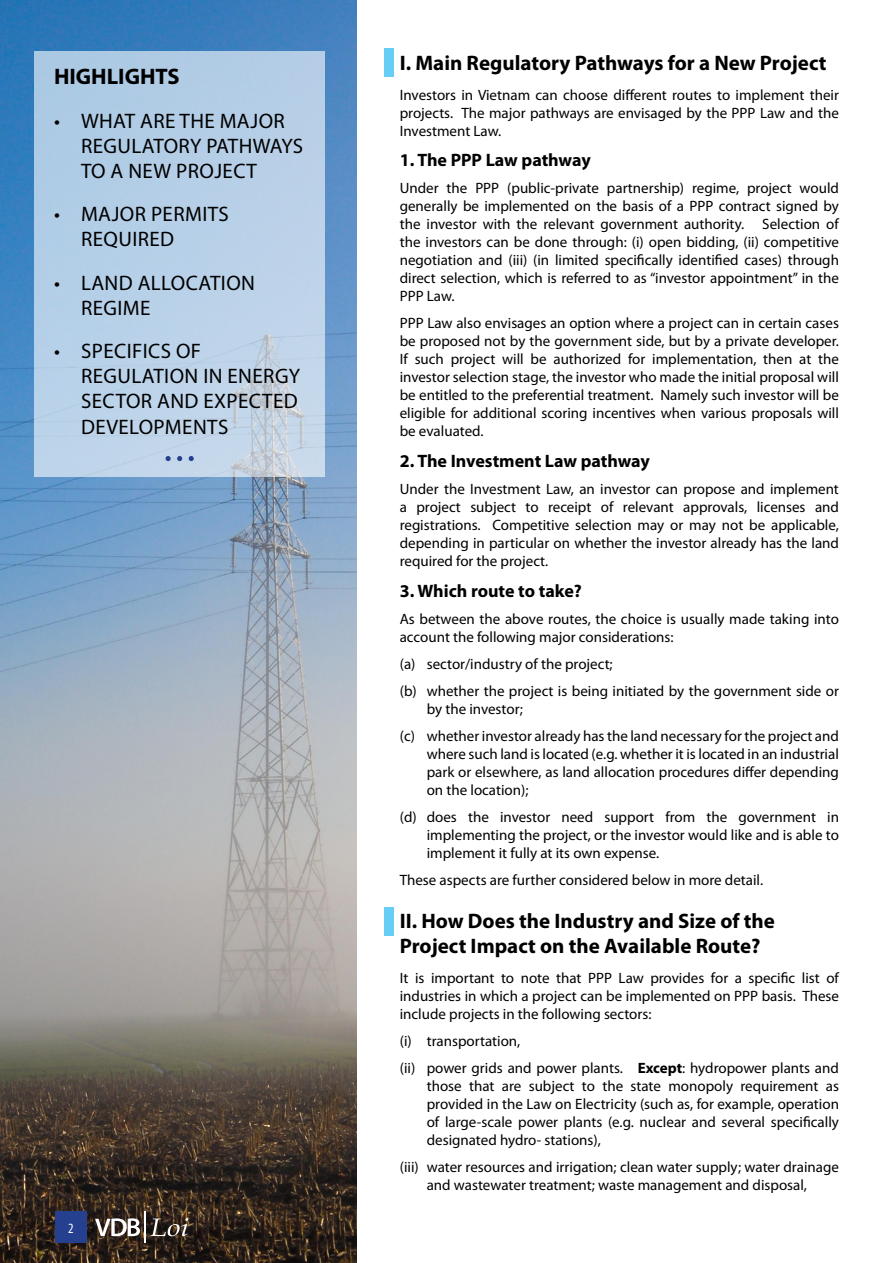
<style>
.page{position:relative;width:893px;height:1263px;background:#fff}
.page>*{position:absolute;margin:0;border:0;box-sizing:border-box;transform-origin:0 0}
.t1{font:700 22.5px "Myriad Pro";color:#000}
.t2{font:21px/25.2px "Myriad Pro";letter-spacing:.02em;color:#000}
.t3{font:700 21px/25.2px "Myriad Pro";color:#000}
.t4{font:700 18px "Myriad Pro";color:#000}
.t5{font:15px/18px "Myriad Pro";color:#000;text-align:justify}
.t6{font:condensed 14.25px "Myriad Pro";color:#fff}
.s1{font-weight:700}
</style>
<div class="page">
<div style="left:384px;top:49px;width:10px;height:28px;background:#66cef5"></div>
<div style="left:384px;top:908px;width:10px;height:28px;background:#66cef5"></div>
<img style="left:0;top:1px;width:357px;height:1261px">
<div style="left:34px;top:51px;width:291px;height:425px;background:linear-gradient(to bottom,#aecbe5,#c2d5e8)"></div>
<svg style="left:166px;top:456px;width:5px;height:5px"></svg>
<svg style="left:177px;top:456px;width:5px;height:5px"></svg>
<svg style="left:189px;top:456px;width:5px;height:5px"></svg>
<div style="left:55px;top:1211px;width:32px;height:32px;background:#25408f"></div>
<svg style="left:95px;top:1218px;width:45px;height:18px"></svg>
<hr style="left:145px;top:1211px;width:1px;height:32px;background:#fff">
<svg style="left:151px;top:1218px;width:37px;height:18px"></svg>
<h1 class="t1" style="left:54px;top:62px;width:127px">HIGHLIGHTS</h1>
<h2 class="t2" style="left:81px;top:108px;width:224px;text-indent:-27px">• WHAT ARE THE MAJOR<br>REGULATORY PATHWAYS<br>TO A NEW PROJECT</h2>
<h2 class="t2" style="left:81px;top:201px;width:149px;text-indent:-27px">• MAJOR PERMITS<br>REQUIRED</h2>
<h2 class="t2" style="left:81px;top:270px;width:176px;text-indent:-27px">• LAND ALLOCATION<br>REGIME</h2>
<h2 class="t2" style="left:81px;top:338px;width:221px;text-indent:-27px">• SPECIFICS OF<br>REGULATION IN ENERGY<br>SECTOR AND EXPECTED<br>DEVELOPMENTS</h2>
<p class="t6" style="left:68px;top:1219px;width:7px">2</p>
<h2 class="t3" style="left:400px;top:49px;width:428px">I. Main Regulatory Pathways for a New Project</h2>
<p class="t5" style="left:400px;top:85px;width:441px">Investors in Vietnam can choose different routes to implement their projects. The major pathways are envisaged by the PPP Law and the Investment Law.</p>
<p class="t4" style="left:400px;top:149px;width:192px">1. The PPP Law pathway</p>
<p class="t5" style="left:400px;top:179px;width:441px">Under the PPP (public-private partnership) regime, project would generally be implemented on the basis of a PPP contract signed by the investor with the relevant government authority. Selection of the investors can be done through: (i) open bidding, (ii) competitive negotiation and (iii) (in limited specifically identified cases) through direct selection, which is referred to as “investor appointment” in the PPP Law.</p>
<p class="t5" style="left:400px;top:314px;width:441px">PPP Law also envisages an option where a project can in certain cases be proposed not by the government side, but by a private developer.<br>If such project will be authorized for implementation, then at the investor selection stage, the investor who made the initial proposal will be entitled to the preferential treatment. Namely such investor will be eligible for additional scoring incentives when various proposals will be evaluated.</p>
<p class="t4" style="left:400px;top:449px;width:252px">2. The Investment Law pathway</p>
<p class="t5" style="left:400px;top:480px;width:441px">Under the Investment Law, an investor can propose and implement a project subject to receipt of relevant approvals, licenses and registrations. Competitive selection may or may not be applicable, depending in particular on whether the investor already has the land required for the project.</p>
<p class="t4" style="left:400px;top:579px;width:184px">3. Which route to take?</p>
<p class="t5" style="left:400px;top:609px;width:441px">As between the above routes, the choice is usually made taking into account the following major considerations:</p>
<p class="t5" style="left:400px;top:650px;width:441px;line-height:27px">(a) sector/industry of the project;<br>(b) whether the project is being initiated by the government side or</p>
<p class="t5" style="left:400px;top:695px;width:441px;line-height:27px;text-indent:27px">by the investor;<br>(c) whether investor already has the land necessary for the project and</p>
<p class="t5" style="left:427px;top:744px;width:414px">where such land is located (e.g. whether it is located in an industrial park or elsewhere, as land allocation procedures differ depending on the location);</p>
<p class="t5" style="left:427px;top:807px;width:414px;text-indent:-27px">(d) does the investor need support from the government in implementing the project, or the investor would like and is able to implement it fully at its own expense.</p>
<p class="t5" style="left:400px;top:870px;width:365px">These aspects are further considered below in more detail.</p>
<h2 class="t3" style="left:400px;top:907px;width:377px">II. How Does the Industry and Size of the<br>Project Impact on the Available Route?</h2>
<p class="t5" style="left:400px;top:969px;width:441px">It is important to note that PPP Law provides for a specific list of industries in which a project can be implemented on PPP basis. These include projects in the following sectors:</p>
<p class="t5" style="left:400px;top:1027px;width:441px;line-height:27px">(i) transportation,<br>(ii) power grids and power plants. <span class="s1">Except</span>: hydropower plants and</p>
<p class="t5" style="left:427px;top:1077px;width:414px">those that are subject to the state monopoly requirement as provided in the Law on Electricity (such as, for example, operation of large-scale power plants (e.g. nuclear and several specifically designated hydro- stations),</p>
<p class="t5" style="left:400px;top:1158px;width:441px;text-align:center">(iii) water resources and irrigation; clean water supply; water drainage and wastewater treatment; waste management and disposal,</p>
</div>
